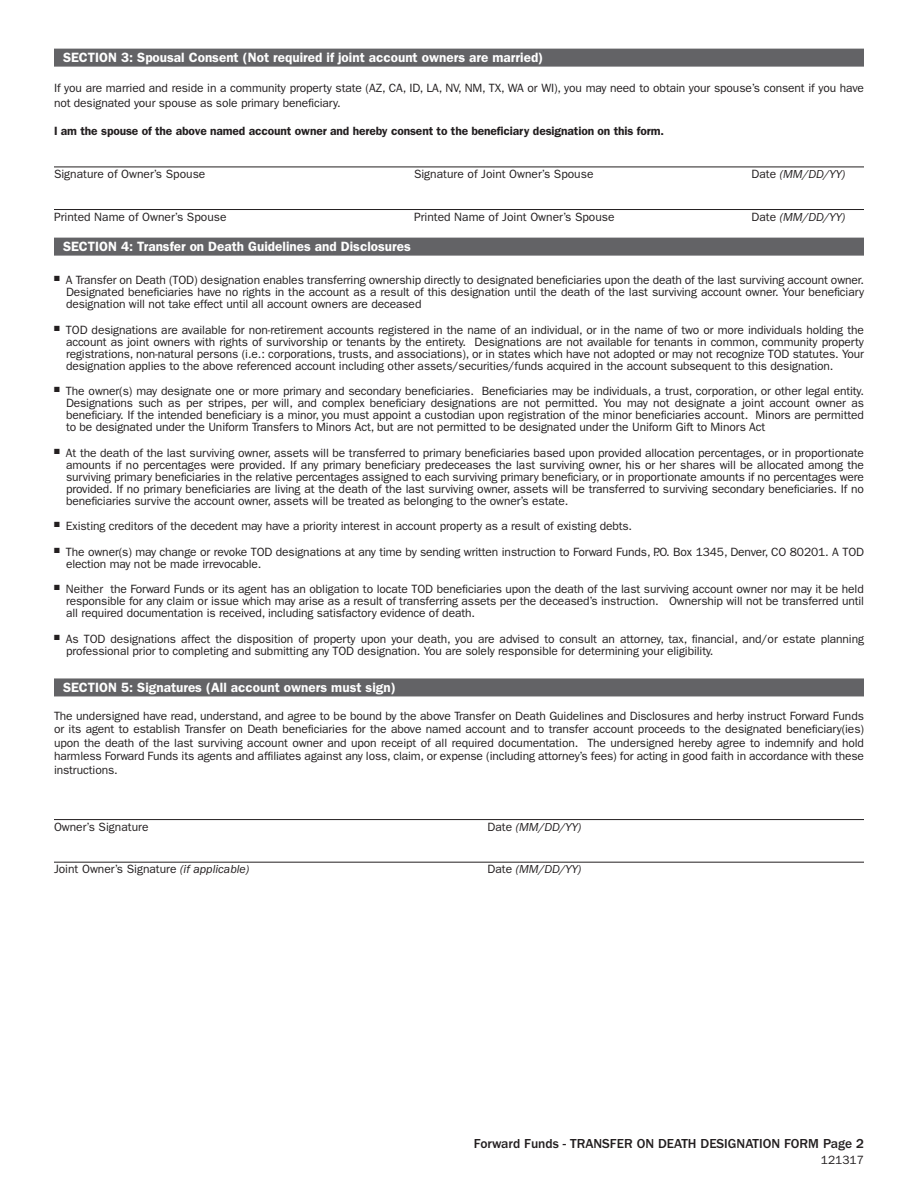
<style>
.page{position:relative;width:918px;height:1188px;background:#fff}
.page>*{position:absolute;margin:0;border:0;box-sizing:border-box;transform-origin:0 0}
.Section_Header{font:600 13.5px "ITC Franklin Gothic Std";color:#fff}
.t1{font:500 13.5px "ITC Franklin Gothic Std";color:#231f20}
.Sub_head{font:12px/12px "ITC Franklin Gothic Std";letter-spacing:-.01em;color:#231f20;text-align:justify}
.t2{font:600 12px "ITC Franklin Gothic Std";letter-spacing:-.01em;color:#231f20}
.Sub_head-2{font:italic 12px "ITC Franklin Gothic Std";color:#231f20}
.s1{font-style:normal}
.s2{font-style:italic}
</style>
<div class="page">
<div style="left:54px;top:49px;width:810px;height:18px;background:#636366"></div>
<hr style="left:54px;top:167px;width:810px;height:1px;background:#231f20">
<hr style="left:54px;top:209px;width:810px;height:1px;background:#231f20">
<div style="left:54px;top:238px;width:810px;height:18px;background:#636366"></div>
<div style="left:54px;top:678px;width:810px;height:18px;background:#636366"></div>
<hr style="left:54px;top:819px;width:810px;height:1px;background:#231f20">
<hr style="left:54px;top:862px;width:810px;height:1px;background:#231f20">
<p class="Section_Header" style="left:63px;top:50px;width:482px">SECTION 3: Spousal Consent (Not required if joint account owners are married)</p>
<p class="Sub_head" style="left:54px;top:80px;width:812px;line-height:15px">If you are married and reside in a community property state (AZ, CA, ID, LA, NV, NM, TX, WA or WI), you may need to obtain your spouse’s consent if you have not designated your spouse as sole primary beneficiary.</p>
<p class="t2" style="left:54px;top:124px;width:612px">I am the spouse of the above named account owner and hereby consent to the beneficiary designation on this form.</p>
<p class="Sub_head" style="left:54px;top:168px;width:153px">Signature of Owner’s Spouse</p>
<p class="Sub_head" style="left:414px;top:168px;width:181px">Signature of Joint Owner’s Spouse</p>
<p class="Sub_head-2" style="left:752px;top:167px;width:95px"><span class="s1">Date</span> (MM/DD/YY)</p>
<p class="Sub_head" style="left:54px;top:211px;width:174px">Printed Name of Owner’s Spouse</p>
<p class="Sub_head" style="left:414px;top:211px;width:202px">Printed Name of Joint Owner’s Spouse</p>
<p class="Sub_head-2" style="left:752px;top:210px;width:95px"><span class="s1">Date</span> (MM/DD/YY)</p>
<p class="Section_Header" style="left:63px;top:239px;width:349px">SECTION 4: Transfer on Death Guidelines and Disclosures</p>
<p class="Sub_head" style="left:66px;top:274px;width:800px;text-indent:-12px">■ A Transfer on Death (TOD) designation enables transferring ownership directly to designated beneficiaries upon the death of the last surviving account owner.<br>Designated beneficiaries have no rights in the account as a result of this designation until the death of the last surviving account owner. Your beneficiary designation will not take effect until all account owners are deceased</p>
<p class="Sub_head" style="left:66px;top:324px;width:800px;text-indent:-12px">■ TOD designations are available for non-retirement accounts registered in the name of an individual, or in the name of two or more individuals holding the account as joint owners with rights of survivorship or tenants by the entirety. Designations are not available for tenants in common, community property registrations, non-natural persons (i.e.: corporations, trusts, and associations), or in states which have not adopted or may not recognize TOD statutes. Your designation applies to the above referenced account including other assets/securities/funds acquired in the account subsequent to this designation.</p>
<p class="Sub_head" style="left:66px;top:385px;width:800px;text-indent:-12px">■ The owner(s) may designate one or more primary and secondary beneficiaries. Beneficiaries may be individuals, a trust, corporation, or other legal entity.<br>Designations such as per stripes, per will, and complex beneficiary designations are not permitted. You may not designate a joint account owner as beneficiary. If the intended beneficiary is a minor, you must appoint a custodian upon registration of the minor beneficiaries account. Minors are permitted to be designated under the Uniform Transfers to Minors Act, but are not permitted to be designated under the Uniform Gift to Minors Act</p>
<p class="Sub_head" style="left:66px;top:447px;width:800px;text-indent:-12px">■ At the death of the last surviving owner, assets will be transferred to primary beneficiaries based upon provided allocation percentages, or in proportionate amounts if no percentages were provided. If any primary beneficiary predeceases the last surviving owner, his or her shares will be allocated among the surviving primary beneficiaries in the relative percentages assigned to each surviving primary beneficiary, or in proportionate amounts if no percentages were provided. If no primary beneficiaries are living at the death of the last surviving owner, assets will be transferred to surviving secondary beneficiaries. If no beneficiaries survive the account owner, assets will be treated as belonging to the owner’s estate.</p>
<p class="Sub_head" style="left:54px;top:520px;width:580px">■ Existing creditors of the decedent may have a priority interest in account property as a result of existing debts.</p>
<p class="Sub_head" style="left:66px;top:546px;width:800px;text-indent:-12px">■ The owner(s) may change or revoke TOD designations at any time by sending written instruction to Forward Funds, P.O. Box 1345, Denver, CO 80201. A TOD election may not be made irrevocable.</p>
<p class="Sub_head" style="left:66px;top:583px;width:800px;text-indent:-12px">■ Neither the Forward Funds or its agent has an obligation to locate TOD beneficiaries upon the death of the last surviving account owner nor may it be held responsible for any claim or issue which may arise as a result of transferring assets per the deceased’s instruction. Ownership will not be transferred until all required documentation is received, including satisfactory evidence of death.</p>
<p class="Sub_head" style="left:66px;top:633px;width:800px;text-indent:-12px">■ As TOD designations affect the disposition of property upon your death, you are advised to consult an attorney, tax, financial, and/or estate planning professional prior to completing and submitting any TOD designation. You are solely responsible for determining your eligibility.</p>
<p class="Section_Header" style="left:63px;top:680px;width:334px">SECTION 5: Signatures (All account owners must sign)</p>
<p class="Sub_head" style="left:54px;top:709px;width:812px;line-height:13.5px">The undersigned have read, understand, and agree to be bound by the above Transfer on Death Guidelines and Disclosures and herby instruct Forward Funds or its agent to establish Transfer on Death beneficiaries for the above named account and to transfer account proceeds to the designated beneficiary(ies) upon the death of the last surviving account owner and upon receipt of all required documentation. The undersigned hereby agree to indemnify and hold harmless Forward Funds its agents and affiliates against any loss, claim, or expense (including attorney’s fees) for acting in good faith in accordance with these instructions.</p>
<p class="Sub_head" style="left:54px;top:821px;width:96px">Owner’s Signature</p>
<p class="Sub_head-2" style="left:487px;top:820px;width:95px"><span class="s1">Date</span> (MM/DD/YY)</p>
<p class="Sub_head" style="left:54px;top:863px;width:197px">Joint Owner’s Signature <span class="s2">(if applicable)</span></p>
<p class="Sub_head-2" style="left:487px;top:863px;width:95px"><span class="s1">Date</span> (MM/DD/YY)</p>
<p class="t1" style="left:474px;top:1136px;width:392px">Forward Funds - TRANSFER ON DEATH DESIGNATION FORM Page 2</p>
<p class="Sub_head" style="left:821px;top:1154px;width:45px">121317</p>
</div>
